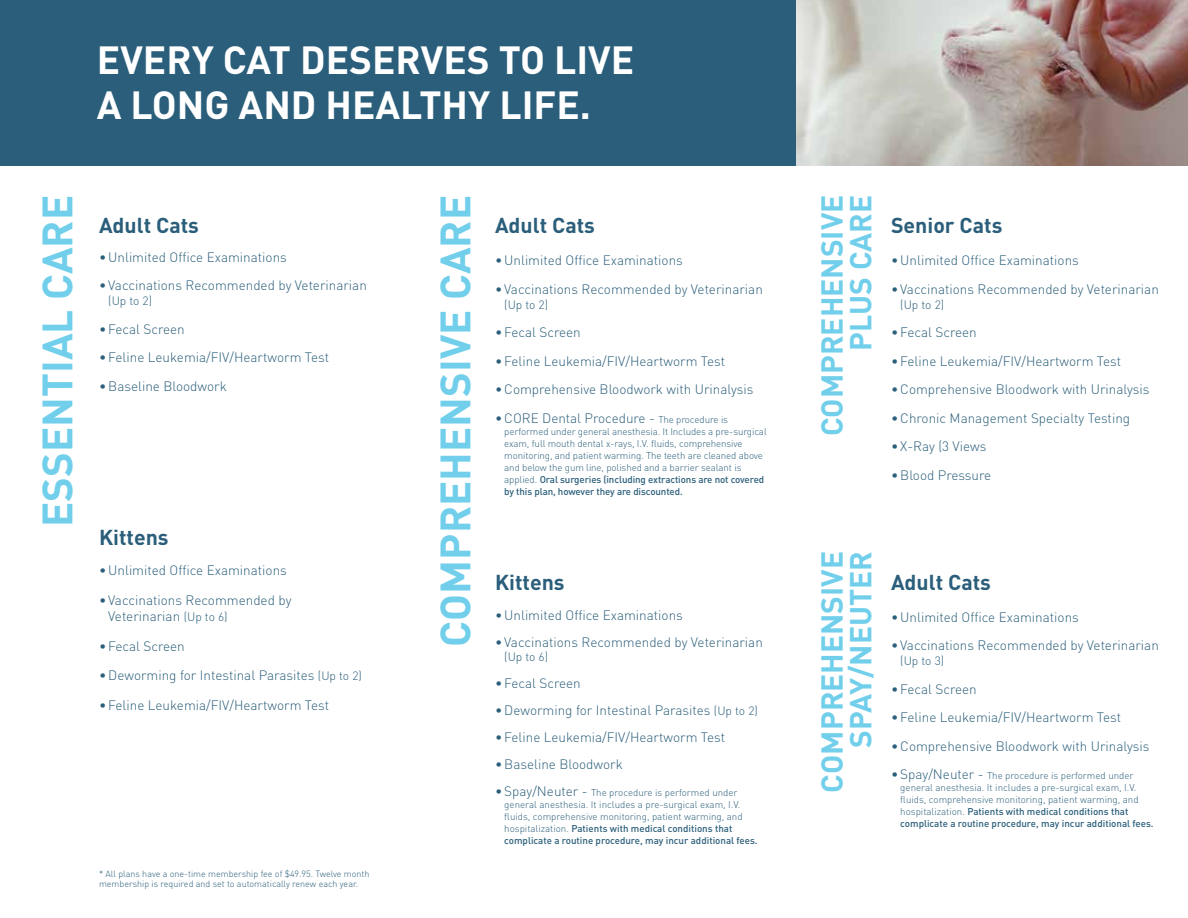
<style>
.page{position:relative;width:1188px;height:918px;background:#fff}
.page>*{position:absolute;margin:0;border:0;box-sizing:border-box;transform-origin:0 0}
.t1{font:700 41.85px "DIN";color:#71cfeb}
.t2{font:700 38.85px/44.5px "DIN";color:#fff}
.t3{font:700 30px/28.5px "DIN";color:#71cfeb;text-align:right}
.t4{font:700 21.3px "DIN";color:#2a5e7a}
.t5{font:300 13.5px/16.2px "DIN";color:#2a5e7a}
.t6{font:300 12px "DIN";letter-spacing:-.005em;color:#2a5e7a}
.t7{font:300 9.75px/12px "DIN";letter-spacing:-.01em;color:#2a5e7a}
.t8{font:300 9px/10.5px "DIN";color:#2a5e7a}
.s1{font-size:12px}
.s2{font-size:9.75px}
.s3{font-weight:500}
.s4{font-size:13.5px}
</style>
<div class="page">
<div style="left:0;top:0;width:796px;height:166px;background:#2a5e7a"></div>
<img style="left:796px;top:0;width:392px;height:166px">
<h2 class="t2" style="left:97px;top:36px;width:539px">EVERY CAT DESERVES TO LIVE<br>A LONG AND HEALTHY LIFE.</h2>
<h1 class="t1" style="left:30px;top:527px;width:333px;rotate:-90deg">ESSENTIAL CARE</h1>
<h1 class="t1" style="left:428px;top:647px;width:453px;rotate:-90deg">COMPREHENSIVE CARE</h1>
<h3 class="t4" style="left:99px;top:212px;width:102px">Adult Cats</h3>
<p class="t5" style="left:99px;top:249px;width:189px">•Unlimited Office Examinations</p>
<p class="t5" style="left:99px;top:277px;width:269px">• Vaccinations Recommended by Veterinarian</p>
<p class="t6" style="left:108px;top:294px;width:45px">(Up to 2)</p>
<p class="t5" style="left:99px;top:321px;width:87px">• Fecal Screen</p>
<p class="t5" style="left:99px;top:349px;width:232px">• Feline Leukemia/FIV/Heartworm Test</p>
<p class="t5" style="left:99px;top:378px;width:129px">•Baseline Bloodwork</p>
<h3 class="t4" style="left:99px;top:524px;width:71px">Kittens</h3>
<p class="t5" style="left:99px;top:562px;width:189px">•Unlimited Office Examinations</p>
<p class="t5" style="left:108px;top:592px;width:185px;text-indent:-9px">• Vaccinations Recommended by<br>Veterinarian <span class="s1">(Up to 6)</span></p>
<p class="t5" style="left:99px;top:638px;width:87px">• Fecal Screen</p>
<p class="t5" style="left:99px;top:667px;width:264px">•Deworming for Intestinal Parasites <span class="s1">(Up to 2)</span></p>
<p class="t5" style="left:99px;top:697px;width:232px">• Feline Leukemia/FIV/Heartworm Test</p>
<p class="t8" style="left:99px;top:868px;width:272px">* All plans have a one-time membership fee of $49.95. Twelve month membership is required and set to automatically renew each year.</p>
<h3 class="t4" style="left:495px;top:212px;width:102px">Adult Cats</h3>
<p class="t5" style="left:495px;top:252px;width:189px">•Unlimited Office Examinations</p>
<p class="t5" style="left:495px;top:281px;width:269px">• Vaccinations Recommended by Veterinarian</p>
<p class="t6" style="left:504px;top:297px;width:45px">(Up to 2)</p>
<p class="t5" style="left:495px;top:324px;width:87px">•Fecal Screen</p>
<p class="t5" style="left:495px;top:353px;width:232px">•Feline Leukemia/FIV/Heartworm Test</p>
<p class="t5" style="left:495px;top:381px;width:260px">•Comprehensive Bloodwork with Urinalysis</p>
<p class="t5" style="left:495px;top:410px;width:235px">•CORE Dental Procedure - <span class="s2">The procedure is</span></p>
<p class="t7" style="left:504px;top:425px;width:264px">performed under general anesthesia. It Includes a pre-surgical exam, full mouth dental x-rays, I.V. fluids, comprehensive monitoring, and patient warming. The teeth are cleaned above and below the gum line, polished and a barrier sealant is applied. <span class="s3">Oral surgeries (including extractions are not covered by this plan, however they are discounted.</span></p>
<h3 class="t4" style="left:495px;top:569px;width:71px">Kittens</h3>
<p class="t5" style="left:495px;top:607px;width:189px">•Unlimited Office Examinations</p>
<p class="t5" style="left:495px;top:634px;width:269px">• Vaccinations Recommended by Veterinarian</p>
<p class="t6" style="left:504px;top:649px;width:45px">(Up to 6)</p>
<p class="t5" style="left:495px;top:675px;width:87px">•Fecal Screen</p>
<p class="t5" style="left:495px;top:702px;width:264px">•Deworming for Intestinal Parasites <span class="s1">(Up to 2)</span></p>
<p class="t5" style="left:495px;top:729px;width:232px">•Feline Leukemia/FIV/Heartworm Test</p>
<p class="t5" style="left:495px;top:756px;width:129px">•Baseline Bloodwork</p>
<p class="t7" style="left:504px;top:786px;width:255px;text-indent:-9px"><span class="s4">•Spay/Neuter -</span> The procedure is performed under general anesthesia. It includes a pre-surgical exam, I.V. fluids, comprehensive monitoring, patient warming, and hospitalization. <span class="s3">Patients with medical conditions that complicate a routine procedure, may incur additional fees.</span></p>
<h3 class="t3" style="left:817px;top:436px;width:243px;rotate:-90deg">COMPREHENSIVE<br>PLUS CARE</h3>
<h3 class="t4" style="left:891px;top:212px;width:113px">Senior Cats</h3>
<p class="t5" style="left:891px;top:252px;width:189px">•Unlimited Office Examinations</p>
<p class="t5" style="left:891px;top:281px;width:269px">• Vaccinations Recommended by Veterinarian</p>
<p class="t6" style="left:900px;top:297px;width:45px">(Up to 2)</p>
<p class="t5" style="left:891px;top:324px;width:87px">• Fecal Screen</p>
<p class="t5" style="left:891px;top:353px;width:232px">• Feline Leukemia/FIV/Heartworm Test</p>
<p class="t5" style="left:891px;top:381px;width:260px">•Comprehensive Bloodwork with Urinalysis</p>
<p class="t5" style="left:891px;top:410px;width:241px">•Chronic Management Specialty Testing</p>
<p class="t5" style="left:891px;top:438px;width:97px">• X-Ray (3 Views</p>
<p class="t5" style="left:891px;top:467px;width:102px">•Blood Pressure</p>
<h3 class="t3" style="left:817px;top:793px;width:243px;rotate:-90deg">COMPREHENSIVE<br>SPAY/NEUTER</h3>
<h3 class="t4" style="left:891px;top:568px;width:102px">Adult Cats</h3>
<p class="t5" style="left:891px;top:608px;width:189px">•Unlimited Office Examinations</p>
<p class="t5" style="left:891px;top:637px;width:269px">• Vaccinations Recommended by Veterinarian</p>
<p class="t6" style="left:900px;top:653px;width:45px">(Up to 3)</p>
<p class="t5" style="left:891px;top:680px;width:87px">• Fecal Screen</p>
<p class="t5" style="left:891px;top:709px;width:232px">• Feline Leukemia/FIV/Heartworm Test</p>
<p class="t5" style="left:891px;top:737px;width:260px">•Comprehensive Bloodwork with Urinalysis</p>
<p class="t7" style="left:900px;top:769px;width:255px;text-indent:-9px"><span class="s4">•Spay/Neuter -</span> The procedure is performed under general anesthesia. It includes a pre-surgical exam, I.V. fluids, comprehensive monitoring, patient warming, and hospitalization. <span class="s3">Patients with medical conditions that complicate a routine procedure, may incur additional fees.</span></p>
</div>
